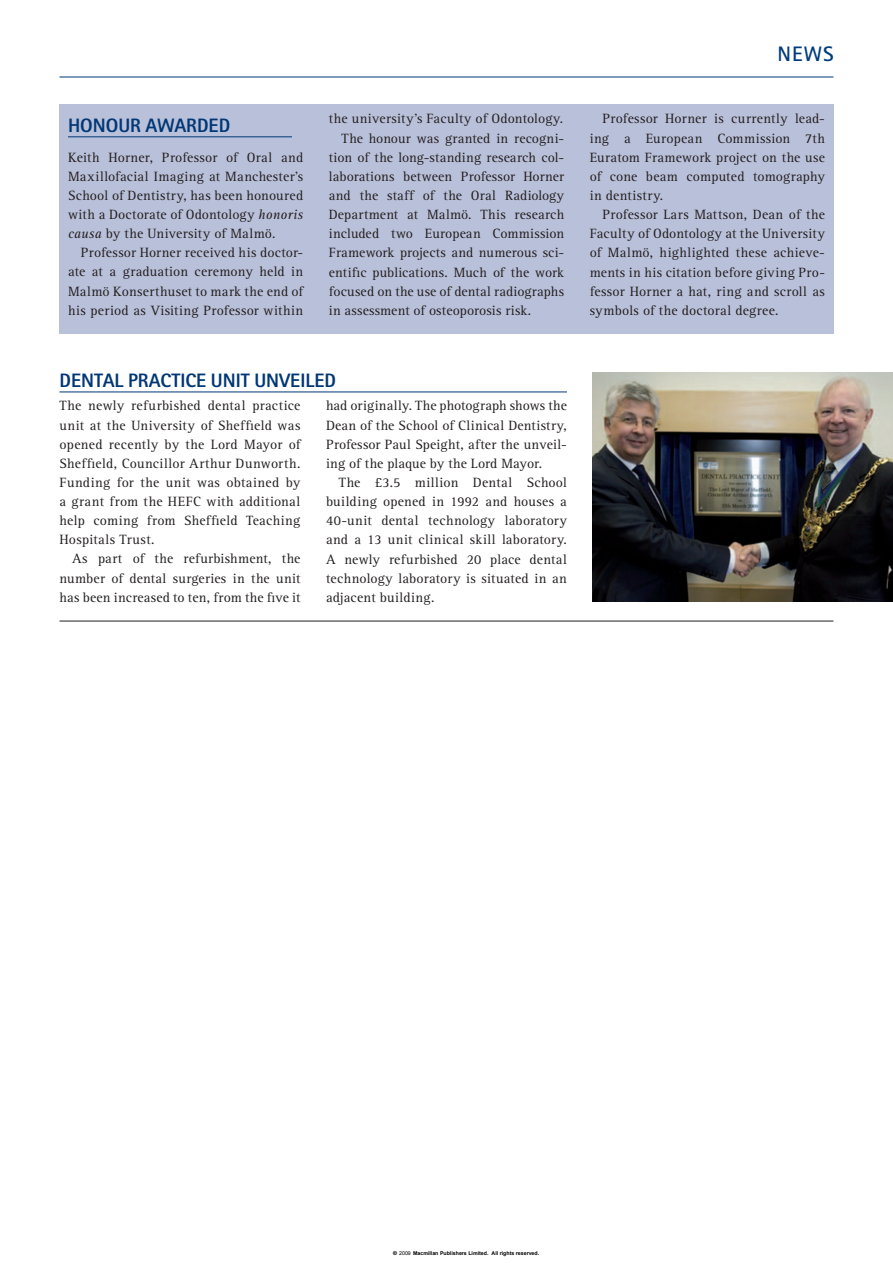
<style>
.page{position:relative;width:893px;height:1263px;background:#fff}
.page>*{position:absolute;margin:0;border:0;box-sizing:border-box;transform-origin:0 0}
.t1{font:700 21px "Rotis Sans Serif";color:#013d7d}
.t2{font:800 19.5px "Rotis Sans Serif";color:#013775}
.t3{font:13.95px/19.2px "Rotis Serif";letter-spacing:.015em;color:#231f20;text-align:justify}
.t4{font:700 5.25px "Arial";color:#000}
.s1{font-style:italic}
.s2{font-family:"Helvetica"}
.s3{font-weight:400}
</style>
<div class="page">
<div style="left:59px;top:104px;width:774px;height:230px;background:#b9c0d9"></div>
<hr style="left:59px;top:77px;width:774px;height:1px;background:#013775">
<hr style="left:68px;top:136px;width:224px;height:1px;background:#013775">
<hr style="left:59px;top:621px;width:774px;height:1px;background:#231f20">
<hr style="left:59px;top:392px;width:508px;height:1px;background:#013775">
<img style="left:592px;top:372px;width:301px;height:229px">
<h2 class="t2" style="left:68px;top:119px;width:164px">HONOUR AWARDED</h2>
<p class="t3" style="left:68px;top:149px;width:237px">Keith Horner, Professor of Oral and Maxillofacial Imaging at Manchester’s School of Dentistry, has been honoured with a Doctorate of Odontology <span class="s1">honoris causa</span> by the University of Malmö.</p>
<p class="t3" style="left:68px;top:244px;width:237px;text-indent:13px">Professor Horner received his doctor&shy;ate at a graduation ceremony held in Malmö Konserthuset to mark the end of his period as Visiting Professor within</p>
<p class="t3" style="left:329px;top:110px;width:236px">the university’s Faculty of Odontology.</p>
<p class="t3" style="left:342px;top:130px;width:224px">The honour was granted in recogni-</p>
<p class="t3" style="left:329px;top:149px;width:237px">tion of the long-standing research col-</p>
<p class="t3" style="left:329px;top:168px;width:237px">laborations between Professor Horner</p>
<p class="t3" style="left:329px;top:187px;width:237px">and the staff of the Oral Radiology</p>
<p class="t3" style="left:329px;top:206px;width:237px">Department at Malmö. This research</p>
<p class="t3" style="left:329px;top:225px;width:237px">included two European Commission</p>
<p class="t3" style="left:329px;top:244px;width:237px">Framework projects and numerous sci-</p>
<p class="t3" style="left:329px;top:264px;width:237px">entific publications. Much of the work</p>
<p class="t3" style="left:329px;top:283px;width:237px">focused on the use of dental radiographs</p>
<p class="t3" style="left:329px;top:302px;width:204px">in assessment of osteoporosis risk.</p>
<h2 class="t2" style="left:59px;top:374px;width:278px">DENTAL PRACTICE UNIT UNVEILED</h2>
<p class="t3" style="left:59px;top:397px;width:242px">The newly refurbished dental practice unit at the University of Sheffield was opened recently by the Lord Mayor of Sheffield, Councillor Arthur Dunworth.<br>Funding for the unit was obtained by a grant from the HEFC with additional help coming from Sheffield Teaching Hospitals Trust.</p>
<p class="t3" style="left:59px;top:551px;width:242px;text-indent:13px">As part of the refurbishment, the number of dental surgeries in the unit has been increased to ten, from the five it</p>
<p class="t3" style="left:326px;top:397px;width:242px">had originally. The photograph shows the Dean of the School of Clinical Dentistry, Professor Paul Speight, after the unveil&shy;ing of the plaque by the Lord Mayor.</p>
<p class="t3" style="left:326px;top:474px;width:242px;text-indent:13px">The £3.5 million Dental School building opened in 1992 and houses a 40-unit dental technology laboratory and a 13 unit clinical skill laboratory.<br>A newly refurbished 20 place dental technology laboratory is situated in an adjacent building.</p>
<h1 class="t1" style="left:777px;top:47px;width:58px">NEWS</h1>
<p class="t3" style="left:590px;top:110px;width:237px;text-indent:13px">Professor Horner is currently lead&shy;ing a European Commission 7th Euratom Framework project on the use of cone beam computed tomography in dentistry.</p>
<p class="t3" style="left:590px;top:206px;width:237px;text-indent:13px">Professor Lars Mattson, Dean of the Faculty of Odontology at the University of Malmö, highlighted these achieve&shy;ments in his citation before giving Pro&shy;fessor Horner a hat, ring and scroll as symbols of the doctoral degree.</p>
<p class="t4" style="left:393px;top:1250px;width:148px"><span class="s2">©</span> <span class="s3">2009</span> Macmillan Publishers Limited. All rights reserved.</p>
</div>
